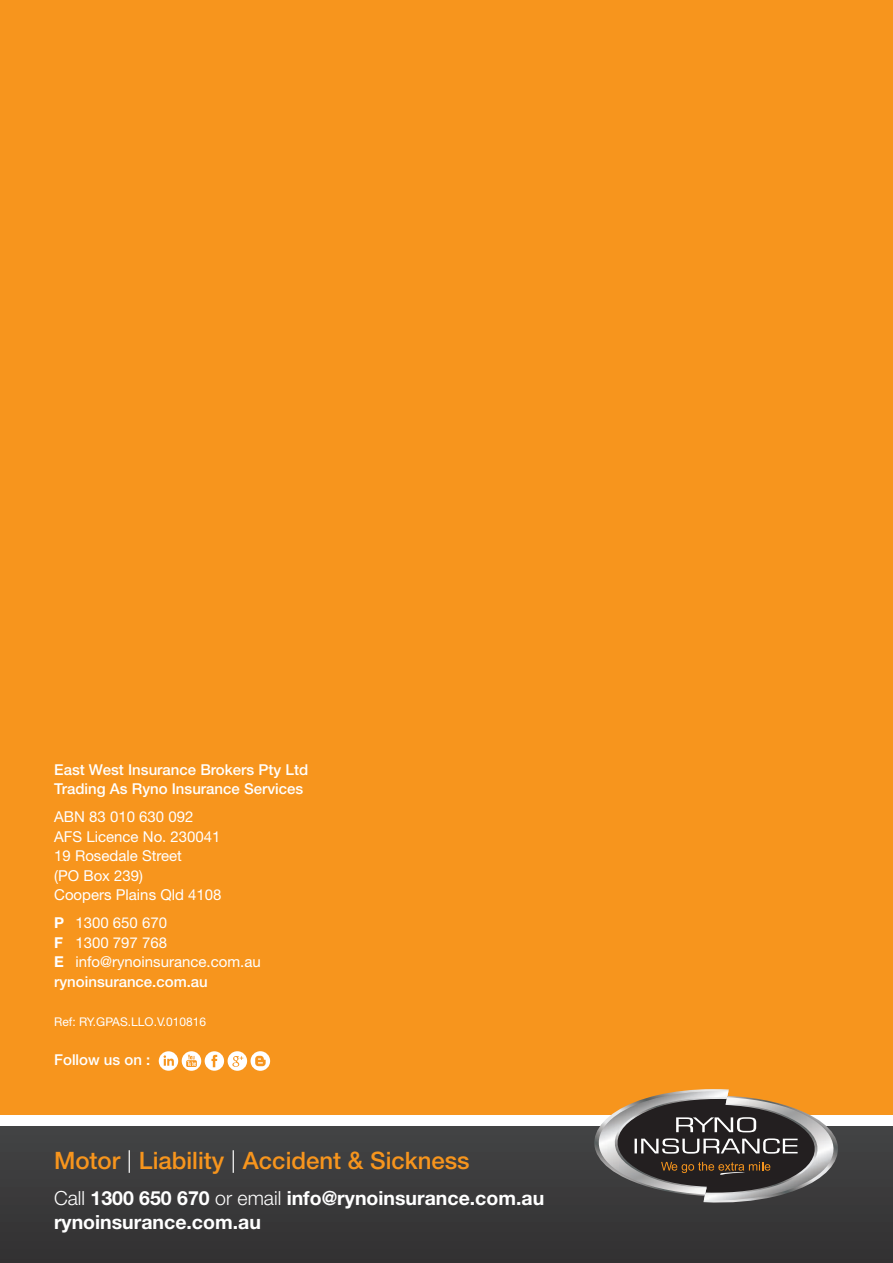
<style>
.page{position:relative;width:893px;height:1263px;background:#fff}
.page>*{position:absolute;margin:0;border:0;box-sizing:border-box;transform-origin:0 0}
.t1{font:500 24px "Helvetica Neue";color:#f7951d}
.t2{font:700 19.5px "Helvetica Neue";color:#fff}
.t3{font:15px/19.5px "Helvetica Neue";color:#fff}
.t4{font:500 15px "Helvetica Neue";color:#fff}
.t5{font:12px "Helvetica Neue";color:#fff}
.s1{font-weight:700}
.s2{font-weight:300;font-size:22.5px;color:#fff}
.s3{font-weight:300}
</style>
<div class="page">
<div style="left:0;top:0;width:893px;height:1120px;background:#f7951d"></div>
<div style="left:0;top:1115px;width:893px;height:35px;background:#fff"></div>
<div style="left:0;top:1126px;width:893px;height:137px;background:#383839"></div>
<img style="left:682px;top:1089px;width:47px;height:107px">
<img style="left:564px;top:1091px;width:164px;height:103px">
<img style="left:704px;top:1097px;width:166px;height:106px">
<svg style="left:661px;top:1162px;width:109px;height:13px"></svg>
<svg style="left:159px;top:1051px;width:111px;height:20px"></svg>
<p class="t4" style="left:54px;top:760px;width:255px">East West Insurance Brokers Pty Ltd</p>
<p class="t4" style="left:54px;top:780px;width:251px">Trading As Ryno Insurance Services</p>
<p class="t3" style="left:54px;top:807px;width:168px">ABN 83 010 630 092<br>AFS Licence No. 230041</p>
<p class="t3" style="left:54px;top:846px;width:129px">19 Rosedale Street</p>
<p class="t3" style="left:54px;top:865px;width:90px">(PO Box 239)</p>
<p class="t3" style="left:54px;top:885px;width:169px">Coopers Plains Qld 4108</p>
<p class="t3" style="left:54px;top:913px;width:114px"><span class="s1">P</span> 1300 650 670</p>
<p class="t3" style="left:54px;top:932px;width:114px"><span class="s1">F</span> 1300 797 768</p>
<p class="t3" style="left:54px;top:952px;width:208px"><span class="s1">E</span> info@rynoinsurance.com.au</p>
<p class="t4" style="left:54px;top:972px;width:155px">rynoinsurance.com.au</p>
<p class="t5" style="left:54px;top:1014px;width:153px">Ref: RY.GPAS.LLO.V.010816</p>
<p class="t4" style="left:54px;top:1051px;width:98px">Follow us on :</p>
<p class="t1" style="left:54px;top:1146px;width:417px">Motor <span class="s2">|</span> Liability <span class="s2">|</span> Accident &amp; Sickness</p>
<p class="t2" style="left:54px;top:1186px;width:492px"><span class="s3">Call</span> 1300 650 670 <span class="s3">or email</span> info@rynoinsurance.com.au</p>
<p class="t2" style="left:54px;top:1210px;width:208px">rynoinsurance.com.au</p>
</div>
